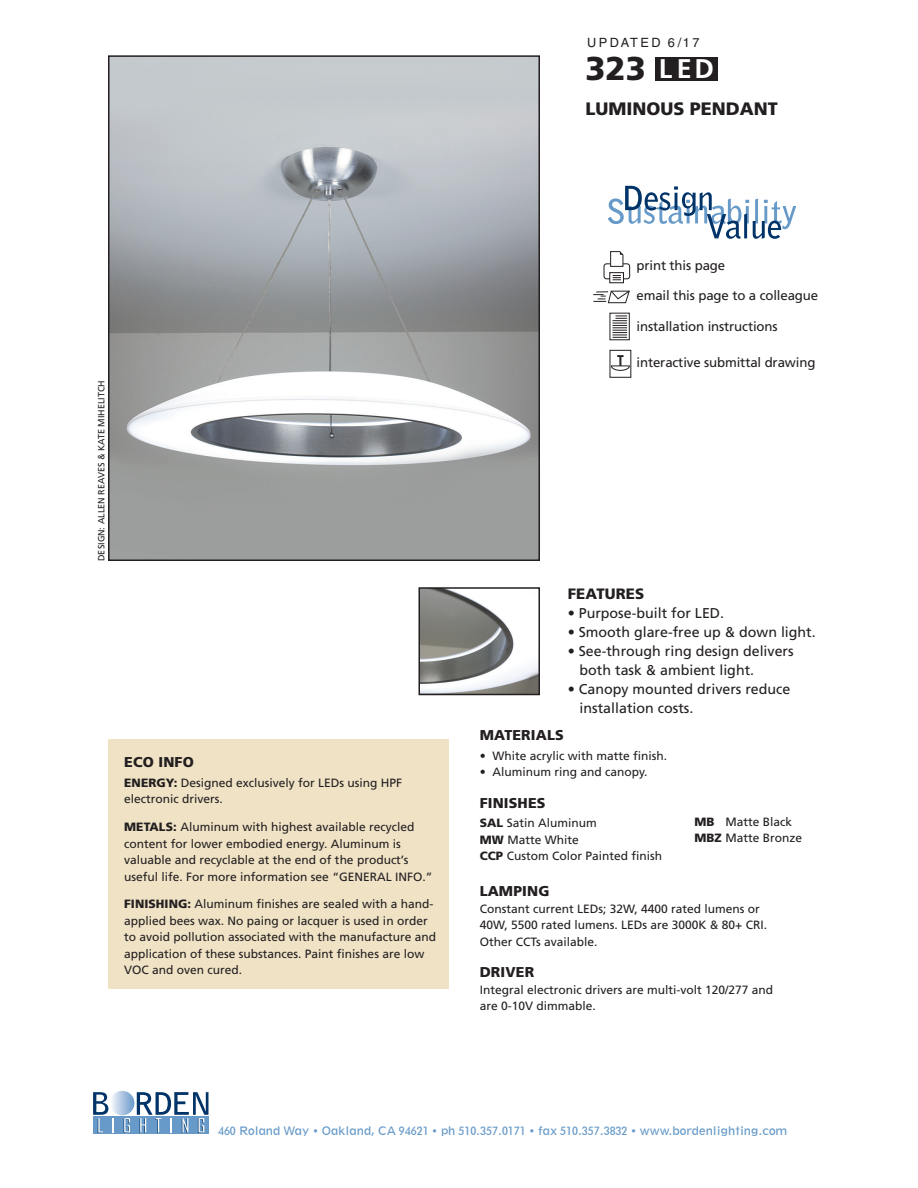
<style>
.page{position:relative;width:918px;height:1188px;background:#fff}
.page>*{position:absolute;margin:0;border:0;box-sizing:border-box;transform-origin:0 0}
.t1{font:900 33px "Frutiger";color:#231f20}
.t2{font:700 27px "Frutiger";color:#fff}
.t3{font:900 18px "Frutiger";color:#231f20}
.t4{font:900 15px "Frutiger";letter-spacing:.01em;color:#231f20}
.t5{font:14.25px "Frutiger";color:#231f20}
.t6{font:900 14.25px "Frutiger";letter-spacing:.01em;color:#231f20}
.t7{font:13.2px "Frutiger";letter-spacing:-.01em;color:#231f20}
.t8{font:12.75px "Helvetica";letter-spacing:.19em;color:#231f20}
.t9{font:12px/16.5px "Frutiger";color:#231f20}
.t10{font:10.8px "Geometric 212 BT";color:#679ac8}
.t11{font:9px "Frutiger";color:#231f20}
.s1{font-weight:900}
</style>
<div class="page">
<div style="left:109px;top:739px;width:340px;height:249px;background:#efe2c5"></div>
<div style="left:93px;top:1117px;width:116px;height:17px;background:#679ac8"></div>
<svg style="left:124px;top:1118px;width:6px;height:15px"></svg>
<svg style="left:110px;top:1091px;width:24px;height:24px"></svg>
<svg style="left:93px;top:1092px;width:21px;height:41px"></svg>
<svg style="left:137px;top:1092px;width:71px;height:41px"></svg>
<svg style="left:608px;top:186px;width:188px;height:53px"></svg>
<img style="left:111px;top:58px;width:426px;height:500px">
<div style="left:108px;top:55px;width:432px;height:506px;border:2px solid #231f20"></div>
<img style="left:421px;top:590px;width:116px;height:102px">
<div style="left:418px;top:587px;width:122px;height:108px;border:2px solid #231f20"></div>
<svg style="left:593px;top:290px;width:37px;height:14px"></svg>
<svg style="left:613px;top:316px;width:14px;height:22px"></svg>
<div style="left:609px;top:313px;width:21px;height:27px;border:1px solid #231f20"></div>
<div style="left:604px;top:263px;width:26px;height:16px;border:1px solid #231f20;border-radius:3px"></div>
<div style="left:610px;top:273px;width:13px;height:10px;background:#fff"></div>
<div style="left:609px;top:272px;width:15px;height:11px;border:1px solid #231f20"></div>
<svg style="left:613px;top:275px;width:8px;height:6px"></svg>
<div style="left:611px;top:252px;width:12px;height:14px;background:#fff"></div>
<div style="left:610px;top:251px;width:13px;height:16px;border:1px solid #231f20"></div>
<svg style="left:619px;top:251px;width:5px;height:4px"></svg>
<div style="left:610px;top:350px;width:21px;height:28px;border:1px solid #231f20"></div>
<svg style="left:611px;top:355px;width:19px;height:16px"></svg>
<div style="left:655px;top:57px;width:63px;height:23px;background:#231f20"></div>
<p class="t8" style="left:587px;top:35px;width:114px">UPDATED 6/17</p>
<p class="t1" style="left:585px;top:49px;width:62px">323</p>
<p class="t3" style="left:585px;top:97px;width:194px">LUMINOUS PENDANT</p>
<p class="t2" style="left:659px;top:53px;width:57px">LED</p>
<p class="t11" style="left:96px;top:561px;width:182px;rotate:-90deg">DESIGN: ALLEN REAVES &amp; KATE MIHELITCH</p>
<p class="t6" style="left:124px;top:754px;width:71px">ECO INFO</p>
<p class="t9" style="left:124px;top:774px;width:279px"><span class="s1">ENERGY:</span> Designed exclusively for LEDs using HPF electronic drivers.</p>
<p class="t9" style="left:124px;top:819px;width:310px"><span class="s1">METALS:</span> Aluminum with highest available recycled content for lower embodied energy. Aluminum is valuable and recyclable at the end of the product’s useful life. For more information see “GENERAL INFO.”</p>
<p class="t9" style="left:124px;top:896px;width:314px"><span class="s1">FINISHING:</span> Aluminum finishes are sealed with a hand&shy;applied bees wax. No paing or lacquer is used in order to avoid pollution associated with the manufacture and application of these substances. Paint finishes are low VOC and oven cured.</p>
<p class="t7" style="left:637px;top:258px;width:90px">print this page</p>
<p class="t7" style="left:637px;top:288px;width:183px">email this page to a colleague</p>
<p class="t7" style="left:637px;top:318px;width:143px">installation instructions</p>
<p class="t7" style="left:637px;top:355px;width:180px">interactive submittal drawing</p>
<p class="t4" style="left:568px;top:585px;width:78px">FEATURES</p>
<p class="t5" style="left:568px;top:605px;width:158px">• Purpose-built for LED.</p>
<p class="t5" style="left:568px;top:624px;width:250px">• Smooth glare-free up &amp; down light.</p>
<p class="t5" style="left:568px;top:643px;width:227px">• See-through ring design delivers</p>
<p class="t5" style="left:580px;top:662px;width:176px">both task &amp; ambient light.</p>
<p class="t5" style="left:568px;top:681px;width:224px">• Canopy mounted drivers reduce</p>
<p class="t5" style="left:580px;top:700px;width:115px">installation costs.</p>
<p class="t6" style="left:480px;top:727px;width:86px">MATERIALS</p>
<p class="t9" style="left:480px;top:747px;width:189px">• White acrylic with matte finish.</p>
<p class="t9" style="left:480px;top:764px;width:169px">• Aluminum ring and canopy.</p>
<p class="t6" style="left:480px;top:794px;width:67px">FINISHES</p>
<p class="t9" style="left:480px;top:815px;width:119px"><span class="s1">SAL</span> Satin Aluminum</p>
<p class="t9" style="left:480px;top:831px;width:101px"><span class="s1">MW</span> Matte White</p>
<p class="t9" style="left:480px;top:848px;width:184px"><span class="s1">CCP</span> Custom Color Painted finish</p>
<p class="t6" style="left:480px;top:883px;width:71px">LAMPING</p>
<p class="t9" style="left:480px;top:900px;width:282px">Constant current LEDs; 32W, 4400 rated lumens or</p>
<p class="t9" style="left:480px;top:917px;width:289px">40W, 5500 rated lumens. LEDs are 3000K &amp; 80+ CRI.</p>
<p class="t9" style="left:480px;top:933px;width:119px">Other CCTs available.</p>
<p class="t6" style="left:480px;top:964px;width:56px">DRIVER</p>
<p class="t9" style="left:480px;top:981px;width:295px">Integral electronic drivers are multi-volt 120/277 and</p>
<p class="t9" style="left:480px;top:998px;width:118px">are 0-10V dimmable.</p>
<p class="t9" style="left:694px;top:814px;width:99px"><span class="s1">MB</span> Matte Black</p>
<p class="t9" style="left:694px;top:830px;width:109px"><span class="s1">MBZ</span> Matte Bronze</p>
<p class="t10" style="left:218px;top:1124px;width:571px">460 Roland Way • Oakland, CA 94621 • ph 510.357.0171 • fax 510.357.3832 • www.bordenlighting.com</p>
</div>
